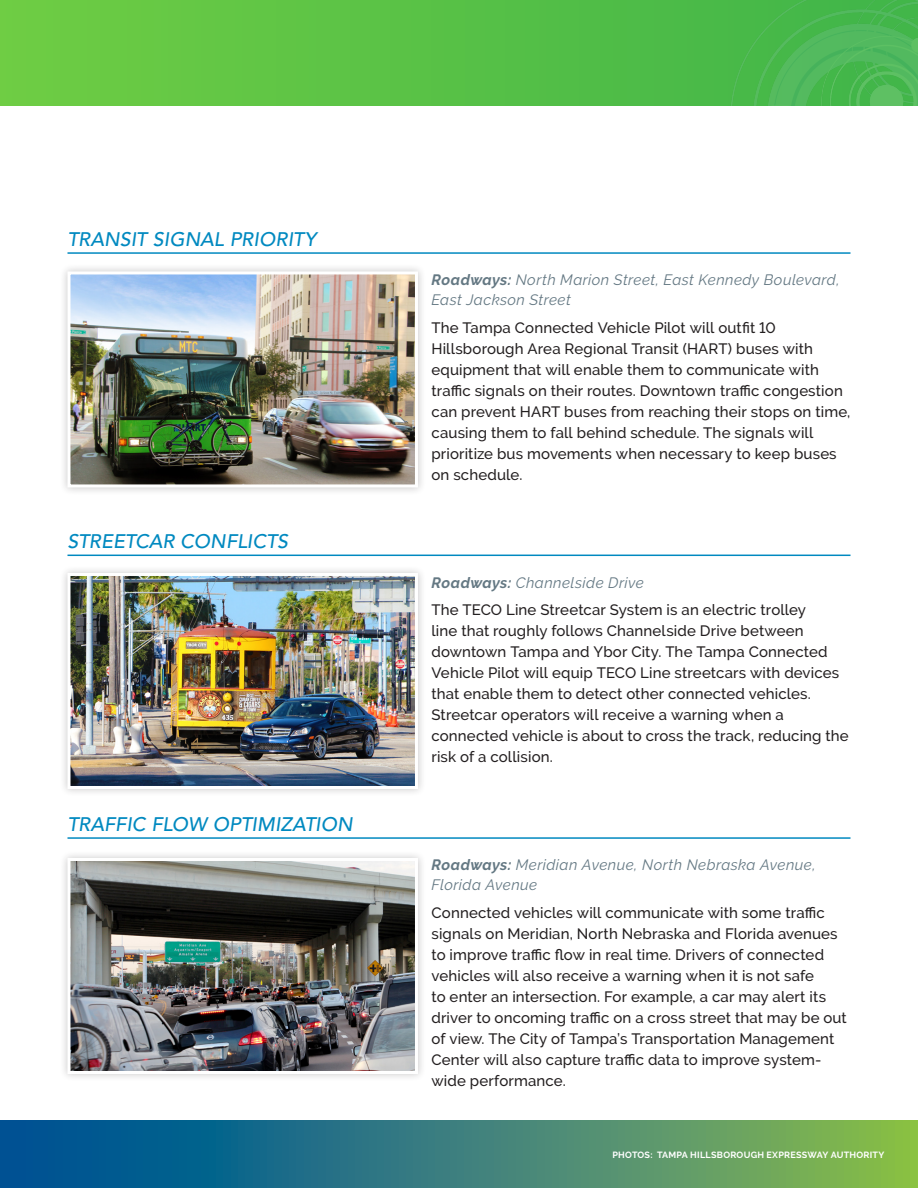
<style>
.page{position:relative;width:918px;height:1188px;background:#fff}
.page>*{position:absolute;margin:0;border:0;box-sizing:border-box;transform-origin:0 0}
.Heading_3{font:italic 500 19.5px "Avenir";color:#0089c0}
.Body{font:500 15px/21px "Raleway";letter-spacing:.01em;color:#231f20}
.Heading_5{font:italic 15px/19.5px "Raleway";letter-spacing:.03em;color:#647883}
.Photo_Source_Caption{font:700 9px "Raleway";letter-spacing:.025em;color:#fff}
.s1{font-weight:700}
</style>
<div class="page">
<svg style="left:0;top:0;width:667px;height:105px;background:#5dc445"></svg>
<svg style="left:0;top:1120px;width:918px;height:68px;background:#3b8277"></svg>
<hr style="left:68px;top:252px;width:782px;height:2px;background:#0089c0">
<hr style="left:68px;top:555px;width:782px;height:1px;background:#0089c0">
<hr style="left:68px;top:837px;width:782px;height:2px;background:#0089c0">
<div style="left:59px;top:263px;width:367px;height:232px;background:#f5f5f5"></div>
<img style="left:66px;top:270px;width:353px;height:219px">
<div style="left:59px;top:565px;width:367px;height:232px;background:#231f20;opacity:.25"></div>
<img style="left:66px;top:571px;width:353px;height:219px">
<div style="left:59px;top:850px;width:367px;height:232px;background:#f8f7f8"></div>
<img style="left:66px;top:856px;width:353px;height:220px">
<img style="left:667px;top:0;width:251px;height:105px">
<p class="Heading_3" style="left:68px;top:228px;width:250px">TRANSIT SIGNAL PRIORITY</p>
<p class="Heading_3" style="left:68px;top:530px;width:222px">STREETCAR CONFLICTS</p>
<p class="Heading_3" style="left:68px;top:813px;width:287px">TRAFFIC FLOW OPTIMIZATION</p>
<p class="Heading_5" style="left:431px;top:270px;width:410px"><span class="s1">Roadways:</span> North Marion Street, East Kennedy Boulevard,<br>East Jackson Street</p>
<p class="Body" style="left:431px;top:317px;width:420px">The Tampa Connected Vehicle Pilot will outfit 10<br>Hillsborough Area Regional Transit (HART) buses with equipment that will enable them to communicate with traffic signals on their routes. Downtown traffic congestion can prevent HART buses from reaching their stops on time, causing them to fall behind schedule. The signals will prioritize bus movements when necessary to keep buses on schedule.</p>
<p class="Heading_5" style="left:431px;top:572px;width:214px"><span class="s1">Roadways:</span> Channelside Drive</p>
<p class="Body" style="left:431px;top:600px;width:419px">The TECO Line Streetcar System is an electric trolley<br>line that roughly follows Channelside Drive between downtown Tampa and Ybor City. The Tampa Connected Vehicle Pilot will equip TECO Line streetcars with devices that enable them to detect other connected vehicles.<br>Streetcar operators will receive a warning when a connected vehicle is about to cross the track, reducing the risk of a collision.</p>
<p class="Heading_5" style="left:431px;top:855px;width:386px"><span class="s1">Roadways:</span> Meridian Avenue, North Nebraska Avenue,<br>Florida Avenue</p>
<p class="Body" style="left:431px;top:902px;width:417px">Connected vehicles will communicate with some traffic signals on Meridian, North Nebraska and Florida avenues to improve traffic flow in real time. Drivers of connected vehicles will also receive a warning when it is not safe<br>to enter an intersection. For example, a car may alert its driver to oncoming traffic on a cross street that may be out of view. The City of Tampa’s Transportation Management Center will also capture traffic data to improve system&shy;wide performance.</p>
<p class="Photo_Source_Caption" style="left:612px;top:1150px;width:274px">PHOTOS: TAMPA HILLSBOROUGH EXPRESSWAY AUTHORITY</p>
</div>
